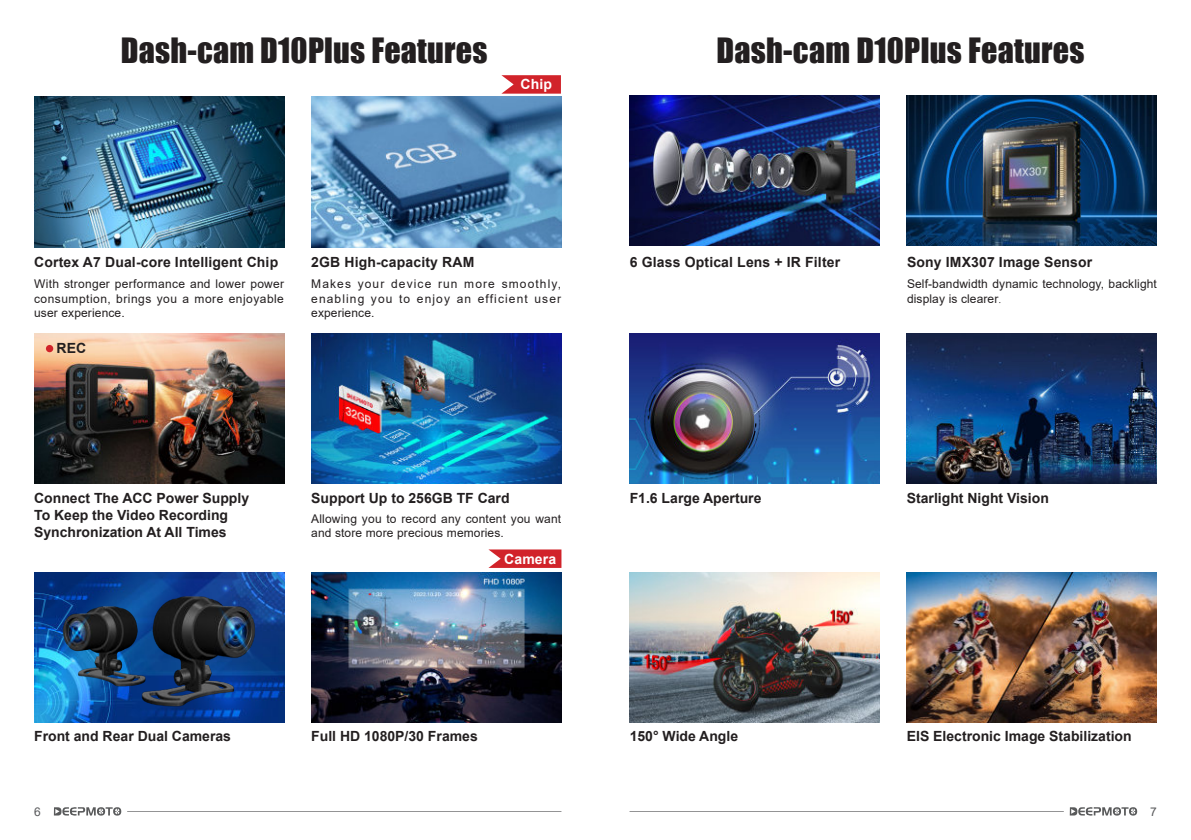
<style>
.page{position:relative;width:1191px;height:840px;background:#fff}
.page>*{position:absolute;margin:0;border:0;box-sizing:border-box;transform-origin:0 0}
.一级{font:32px "Impact";letter-spacing:.01em;color:#231f20}
.目录二级{font:700 14px/16.8px "Arial";color:#231f20}
.目录二级-2{font:700 14px "Arial";letter-spacing:.01em;color:#fff}
.目录二级-3{font:12px/14.4px "Arial";letter-spacing:.01em;color:#231f20;text-align:justify}
.t1{font:12px "Arial";color:#57585a}
.s1{font-family:"Adobe Song Std";font-weight:300}
</style>
<div class="page">
<hr style="left:127px;top:810px;width:434px;height:1px;background:#595a5b">
<hr style="left:629px;top:810px;width:434px;height:1px;background:#595a5b">
<svg style="left:54px;top:807px;width:68px;height:9px"></svg>
<svg style="left:1069px;top:807px;width:68px;height:9px"></svg>
<img style="left:34px;top:333px;width:250px;height:150px">
<svg style="left:501px;top:75px;width:60px;height:19px"></svg>
<svg style="left:488px;top:549px;width:73px;height:18px"></svg>
<img style="left:34px;top:96px;width:250px;height:151px">
<img style="left:34px;top:572px;width:250px;height:150px">
<img style="left:630px;top:95px;width:249px;height:151px">
<img style="left:630px;top:333px;width:249px;height:150px">
<img style="left:630px;top:572px;width:249px;height:150px">
<img style="left:311px;top:96px;width:250px;height:151px">
<img style="left:311px;top:333px;width:250px;height:150px">
<img style="left:311px;top:572px;width:250px;height:150px">
<img style="left:907px;top:95px;width:249px;height:151px">
<img style="left:907px;top:333px;width:249px;height:150px">
<img style="left:907px;top:572px;width:249px;height:150px">
<div style="left:46px;top:345px;width:7px;height:7px;background:#d1232a;border-radius:50%"></div>
<img style="left:43px;top:588px;width:81px;height:107px">
<img style="left:124px;top:579px;width:152px;height:132px">
<p class="一级" style="left:121px;top:25px;width:368px">Dash-cam D10Plus Features</p>
<p class="一级" style="left:716px;top:25px;width:370px">Dash-cam D10Plus Features</p>
<p class="目录二级-2" style="left:520px;top:75px;width:33px">Chip</p>
<p class="目录二级" style="left:34px;top:254px;width:245px">Cortex A7 Dual-core Intelligent Chip</p>
<p class="目录二级" style="left:630px;top:254px;width:212px">6 Glass Optical Lens + IR Filter</p>
<p class="目录二级" style="left:311px;top:254px;width:165px">2GB High-capacity RAM</p>
<p class="目录二级" style="left:907px;top:254px;width:187px">Sony IMX307 Image Sensor</p>
<p class="目录二级-3" style="left:34px;top:277px;width:251px">With stronger performance and lower power consumption, brings you a more enjoyable user experience.</p>
<p class="目录二级-3" style="left:311px;top:277px;width:251px">Makes your device run more smoothly, enabling you to enjoy an efficient user experience.</p>
<p class="目录二级-3" style="left:907px;top:277px;width:251px">Self-bandwidth dynamic technology, backlight display is clearer<span class="s1">.</span></p>
<p class="目录二级" style="left:57px;top:339px;width:31px">REC</p>
<p class="目录二级" style="left:34px;top:489px;width:216px">Connect The ACC Power Supply<br>To Keep the Video Recording<br>Synchronization At All Times</p>
<p class="目录二级" style="left:311px;top:489px;width:200px">Support Up to 256GB TF Card</p>
<p class="目录二级-3" style="left:311px;top:510px;width:251px">Allowing you to record any content you want and store more precious memories.</p>
<p class="目录二级-2" style="left:504px;top:548px;width:54px">Camera</p>
<p class="目录二级" style="left:34px;top:727px;width:198px">Front and Rear Dual Cameras</p>
<p class="目录二级" style="left:311px;top:727px;width:168px">Full HD 1080P/30 Frames</p>
<p class="目录二级" style="left:630px;top:489px;width:133px">F1.6 Large Aperture</p>
<p class="目录二级" style="left:630px;top:727px;width:110px">150° Wide Angle</p>
<p class="目录二级" style="left:906px;top:489px;width:144px">Starlight Night Vision</p>
<p class="目录二级" style="left:906px;top:727px;width:226px">EIS Electronic Image Stabilization</p>
<p class="t1" style="left:34px;top:802px;width:8px">6</p>
<p class="t1" style="left:1150px;top:802px;width:8px">7</p>
</div>
